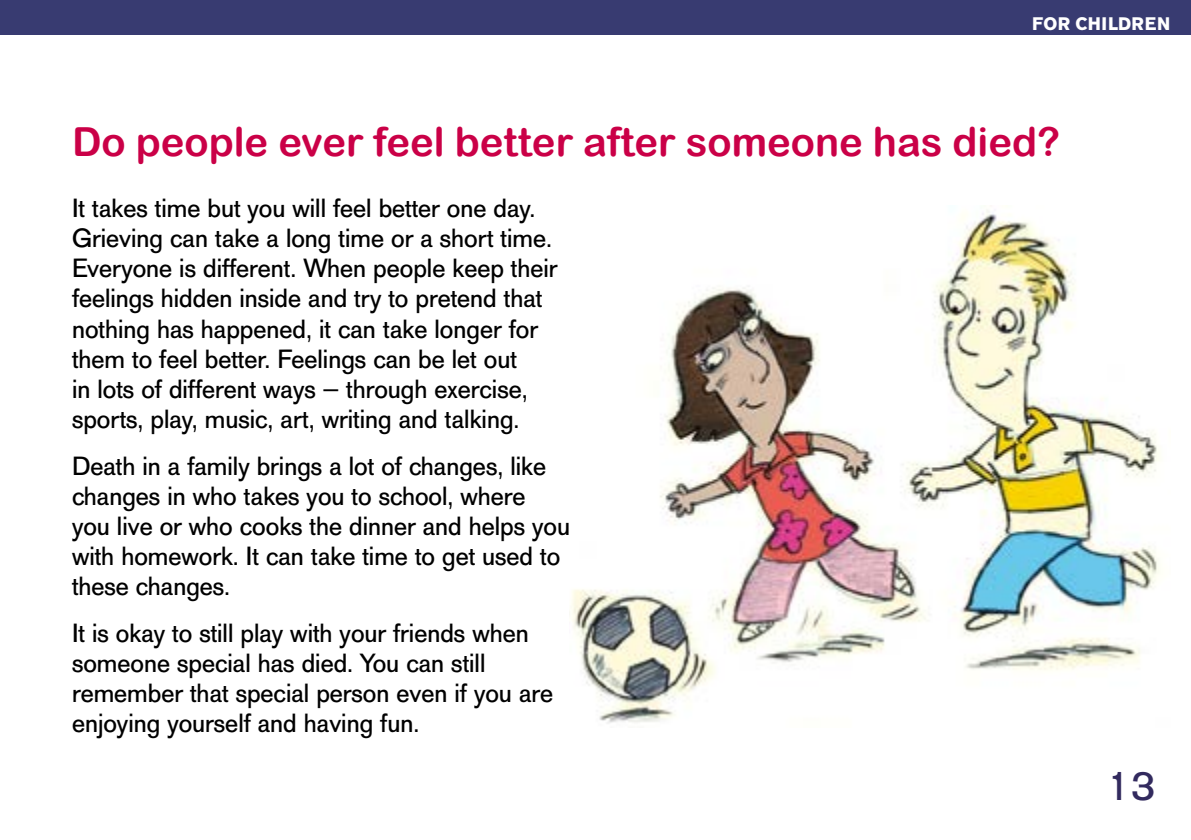
<style>
.page{position:relative;width:1191px;height:840px;background:#fff}
.page>*{position:absolute;margin:0;border:0;box-sizing:border-box;transform-origin:0 0}
.t1{font:40px "Arial Rounded MT Bold";color:#ca0047}
.t2{font:40px "AG Old Face";color:#322a5e}
.t3{font:26px/30px "AG Old Face";color:#000}
.t4{font:700 18px "AG Old Face";letter-spacing:.04em;color:#fff}
</style>
<div class="page">
<div style="left:0;top:0;width:1191px;height:35px;background:#383b71"></div>
<img style="left:571px;top:210px;width:589px;height:514px">
<p class="t4" style="left:1032px;top:13px;width:140px">FOR CHILDREN</p>
<h1 class="t1" style="left:72px;top:118px;width:989px">Do people ever feel better after someone has died?</h1>
<p class="t3" style="left:72px;top:194px;width:487px">It takes time but you will feel better one day.<br>Grieving can take a long time or a short time.<br>Everyone is different. When people keep their feelings hidden inside and try to pretend that nothing has happened, it can take longer for them to feel better. Feelings can be let out<br>in lots of different ways – through exercise, sports, play, music, art, writing and talking.</p>
<p class="t3" style="left:72px;top:451px;width:499px">Death in a family brings a lot of changes, like changes in who takes you to school, where<br>you live or who cooks the dinner and helps you with homework. It can take time to get used to these changes.</p>
<p class="t3" style="left:72px;top:618px;width:482px">It is okay to still play with your friends when someone special has died. You can still remember that special person even if you are enjoying yourself and having fun.</p>
<h1 class="t2" style="left:1106px;top:762px;width:51px">13</h1>
</div>
